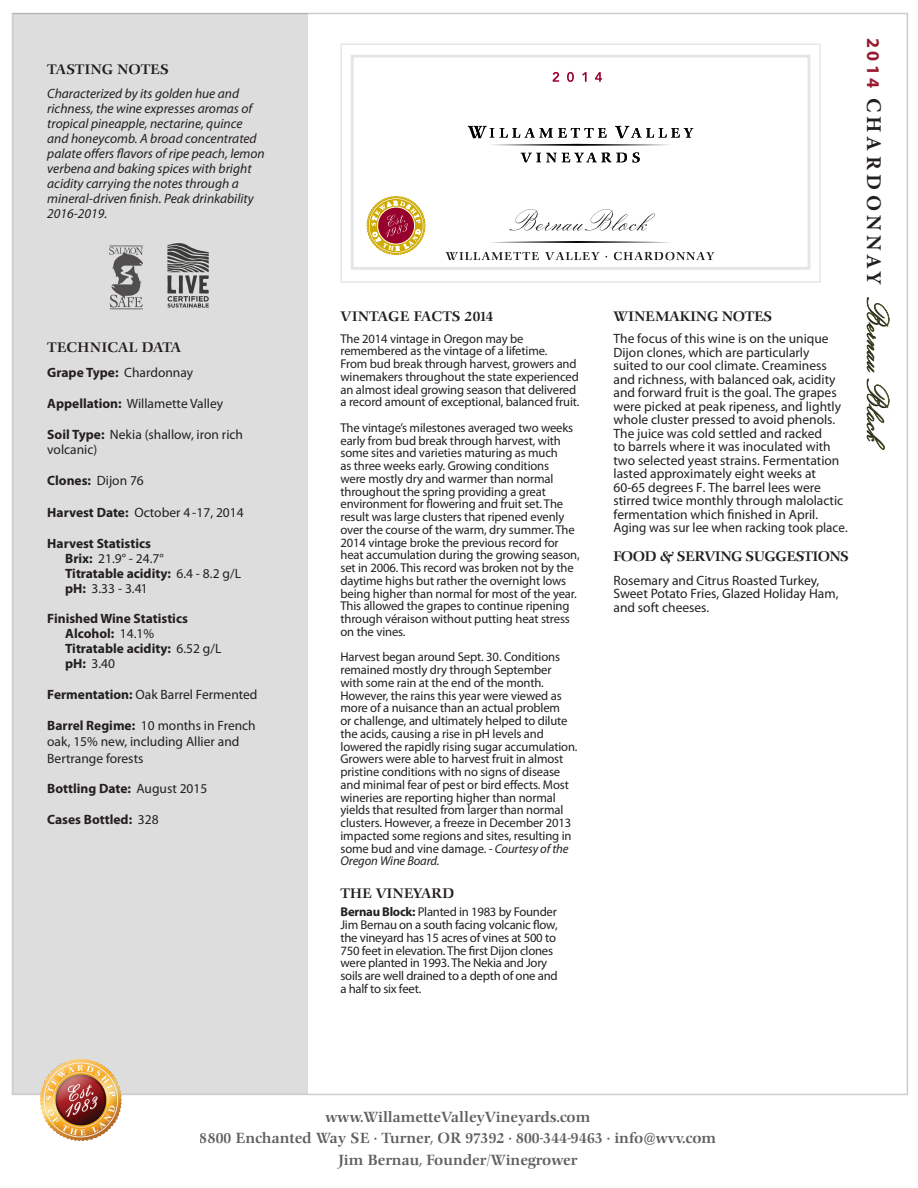
<style>
.page{position:relative;width:918px;height:1188px;background:#fff}
.page>*{position:absolute;margin:0;border:0;box-sizing:border-box;transform-origin:0 0}
.t1{font:33px "Italian Script";color:#231f20}
.t2{font:500 14.4px/21.6px "Comenius Antiqua";color:#231f20;text-align:center;scale:.96 1}
.t3{font:13.5px/13.5px "Myriad Pro";color:#231f20}
.t4{font:italic 13.5px/15px "Myriad Pro";color:#231f20}
.t5{font:700 13.5px/15px "Myriad Pro";color:#231f20}
.t6{font:500 13.5px "Comenius Antiqua";color:#231f20}
.t7{font:500 13.5px "Comenius Antiqua";letter-spacing:.02em;color:#231f20}
.t8{font:500 13.5px "Comenius Antiqua";letter-spacing:-.03em;color:#231f20}
.t9{font:12.75px/12.8px "Myriad Pro";letter-spacing:-.01em;color:#231f20}
.s1{font-weight:400}
.s2{font-weight:700}
.s3{font-style:italic}
.s4{font-family:"Myriad Pro";font-weight:700;font-size:18px;color:#981a31}
.s5{font-family:"Minion Pro";font-weight:700;font-size:21px}
</style>
<div class="page">
<div style="left:13px;top:14px;width:294px;height:1080px;background:#dedddd"></div>
<svg style="left:867px;top:297px;width:23px;height:75px"></svg>
<svg style="left:867px;top:378px;width:23px;height:72px"></svg>
<img style="left:33px;top:1058px;width:96px;height:84px">
<div style="left:341px;top:44px;width:480px;height:239px;border:1px solid #e4e5e7"></div>
<svg style="left:366px;top:196px;width:60px;height:59px"></svg>
<svg style="left:446px;top:252px;width:93px;height:8px"></svg>
<svg style="left:545px;top:252px;width:54px;height:8px"></svg>
<svg style="left:614px;top:252px;width:100px;height:8px"></svg>
<svg style="left:492px;top:144px;width:178px;height:2px"></svg>
<svg style="left:468px;top:126px;width:26px;height:12px"></svg>
<svg style="left:500px;top:128px;width:107px;height:10px"></svg>
<svg style="left:615px;top:126px;width:78px;height:12px"></svg>
<svg style="left:521px;top:153px;width:119px;height:9px"></svg>
<svg style="left:492px;top:241px;width:178px;height:2px"></svg>
<svg style="left:510px;top:209px;width:145px;height:22px"></svg>
<div style="left:351px;top:55px;width:459px;height:215px;border:3px solid #e4e5e7"></div>
<svg style="left:109px;top:246px;width:34px;height:63px"></svg>
<svg style="left:167px;top:243px;width:42px;height:65px"></svg>
<svg style="left:553px;top:72px;width:6px;height:10px"></svg>
<svg style="left:567px;top:72px;width:7px;height:10px"></svg>
<svg style="left:582px;top:72px;width:5px;height:10px"></svg>
<svg style="left:595px;top:72px;width:7px;height:10px"></svg>
<p class="t7" style="left:47px;top:61px;width:123px">TASTING NOTES</p>
<p class="t4" style="left:47px;top:86px;width:219px">Characterized by its golden hue and richness, the wine expresses aromas of tropical pineapple, nectarine, quince and honeycomb. A broad concentrated palate offers flavors of ripe peach, lemon verbena and baking spices with bright acidity carrying the notes through a mineral-driven finish. Peak drinkability 2016-2019.</p>
<p class="t7" style="left:47px;top:339px;width:135px">TECHNICAL DATA</p>
<p class="t5" style="left:47px;top:364px;width:147px">Grape Type: <span class="s1">Chardonnay</span></p>
<p class="t3" style="left:47px;top:396px;width:177px"><span class="s2">Appellation:</span> Willamette Valley</p>
<p class="t3" style="left:47px;top:427px;width:197px;line-height:15px"><span class="s2">Soil Type:</span> Nekia (shallow, iron rich volcanic)</p>
<p class="t5" style="left:47px;top:473px;width:98px">Clones: <span class="s1">Dijon 76</span></p>
<p class="t3" style="left:47px;top:505px;width:198px"><span class="s2">Harvest Date:</span> October 4 -17, 2014</p>
<p class="t5" style="left:65px;top:535px;width:177px;text-indent:-18px">Harvest Statistics<br>Brix: <span class="s1">21.9° - 24.7°<br></span>Titratable acidity: <span class="s1">6.4 - 8.2 g/L </span>pH: <span class="s1">3.33 - 3.41</span></p>
<p class="t5" style="left:65px;top:610px;width:158px;text-indent:-18px">Finished Wine Statistics<br>Alcohol: <span class="s1">14.1%<br></span>Titratable acidity: <span class="s1">6.52 g/L </span>pH: <span class="s1">3.40</span></p>
<p class="t3" style="left:47px;top:687px;width:212px"><span class="s2">Fermentation:</span> Oak Barrel Fermented</p>
<p class="t3" style="left:47px;top:717px;width:210px;line-height:16.2px"><span class="s2">Barrel Regime:</span> 10 months in French oak, 15% new, including Allier and<br>Bertrange forests</p>
<p class="t5" style="left:47px;top:780px;width:162px">Bottling Date: <span class="s1">August 2015</span></p>
<p class="t5" style="left:47px;top:811px;width:113px">Cases Bottled: <span class="s1">328</span></p>
<p class="t6" style="left:340px;top:308px;width:155px">VINTAGE FACTS 2014</p>
<p class="t9" style="left:340px;top:332px;width:241px">The 2014 vintage in Oregon may be remembered as the vintage of a lifetime.<br>From bud break through harvest, growers and winemakers throughout the state experienced an almost ideal growing season that delivered a record amount of exceptional, balanced fruit.</p>
<p class="t9" style="left:340px;top:421px;width:241px">The vintage’s milestones averaged two weeks early from bud break through harvest, with some sites and varieties maturing as much<br>as three weeks early. Growing conditions<br>were mostly dry and warmer than normal throughout the spring providing a great environment for flowering and fruit set. The result was large clusters that ripened evenly over the course of the warm, dry summer. The 2014 vintage broke the previous record for heat accumulation during the growing season, set in 2006. This record was broken not by the daytime highs but rather the overnight lows being higher than normal for most of the year.<br>This allowed the grapes to continue ripening through véraison without putting heat stress on the vines.</p>
<p class="t9" style="left:340px;top:650px;width:239px">Harvest began around Sept. 30. Conditions remained mostly dry through September with some rain at the end of the month.<br>However, the rains this year were viewed as more of a nuisance than an actual problem<br>or challenge, and ultimately helped to dilute the acids, causing a rise in pH levels and lowered the rapidly rising sugar accumulation.<br>Growers were able to harvest fruit in almost pristine conditions with no signs of disease and minimal fear of pest or bird effects. Most wineries are reporting higher than normal yields that resulted from larger than normal clusters. However, a freeze in December 2013 impacted some regions and sites, resulting in some bud and vine damage. <span class="s3">- Courtesy of the Oregon Wine Board.</span></p>
<p class="t6" style="left:340px;top:885px;width:115px">THE VINEYARD</p>
<p class="t9" style="left:340px;top:905px;width:219px"><span class="s2">Bernau Block:</span> Planted in 1983 by Founder Jim Bernau on a south facing volcanic flow, the vineyard has 15 acres of vines at 500 to 750 feet in elevation. The first Dijon clones were planted in 1993. The Nekia and Jory soils are well drained to a depth of one and a half to six feet.</p>
<p class="t6" style="left:613px;top:308px;width:160px">WINEMAKING NOTES</p>
<p class="t3" style="left:614px;top:332px;width:236px">The focus of this wine is on the unique Dijon clones, which are particularly<br>suited to our cool climate. Creaminess and richness, with balanced oak, acidity and forward fruit is the goal. The grapes were picked at peak ripeness, and lightly whole cluster pressed to avoid phenols.<br>The juice was cold settled and racked<br>to barrels where it was inoculated with two selected yeast strains. Fermentation lasted approximately eight weeks at 60-65 degrees F. The barrel lees were stirred twice monthly through malolactic fermentation which finished in April.<br>Aging was sur lee when racking took place.</p>
<p class="t8" style="left:614px;top:548px;width:237px">FOOD &amp; SERVING SUGGESTIONS</p>
<p class="t3" style="left:614px;top:573px;width:227px">Rosemary and Citrus Roasted Turkey,<br>Sweet Potato Fries, Glazed Holiday Ham, and soft cheeses.</p>
<h1 class="t1" style="left:894px;top:38px;width:414px;rotate:90deg"><span class="s4">2014</span> <span class="s5">CHARDONNAY</span> Bernau Block</h1>
<p class="t2" style="left:200px;top:1106px;width:540px">www.WillametteValleyVineyards.com<br>8800 Enchanted Way SE · Turner, OR 97392 · 800-344-9463 · info@wvv.com<br>Jim Bernau, Founder/Winegrower</p>
</div>
